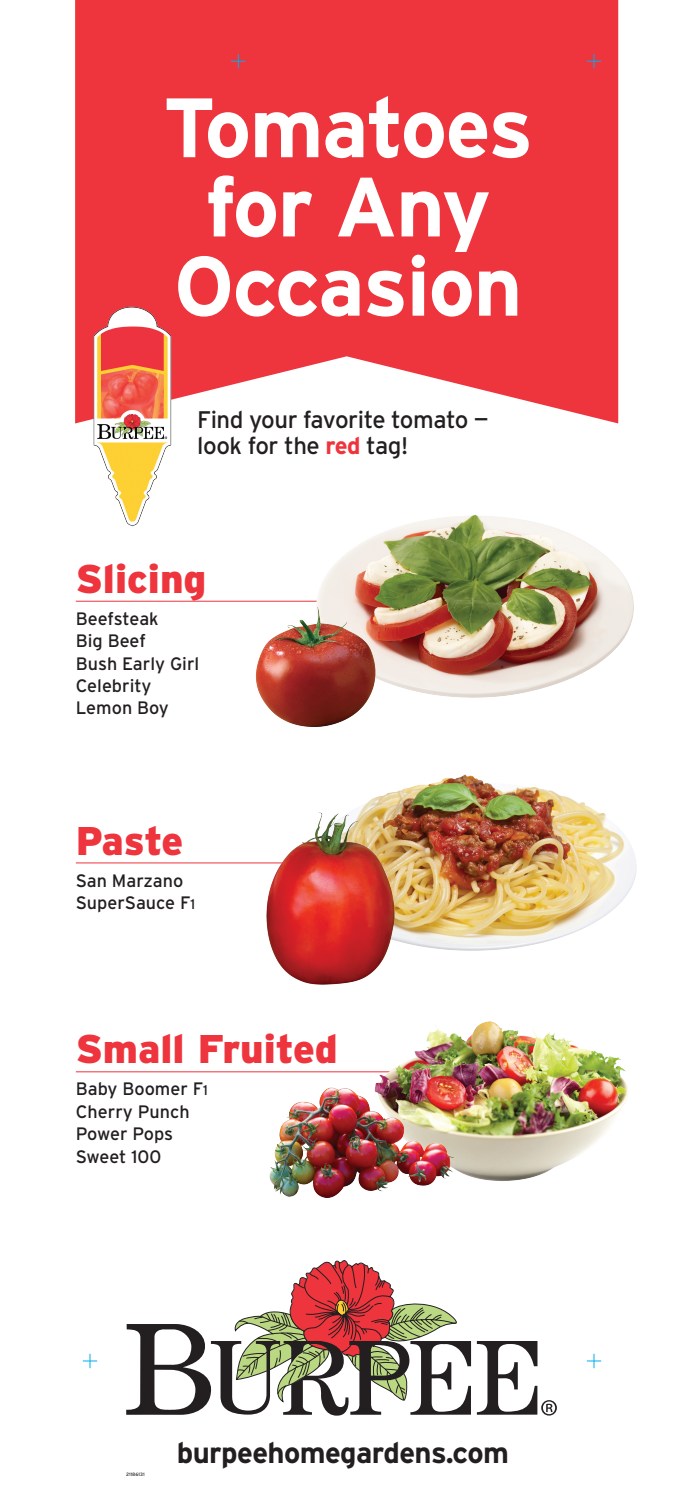
<style>
.page{position:relative;width:684px;height:1505px;background:#fff}
.page>*{position:absolute;margin:0;border:0;box-sizing:border-box;transform-origin:0 0}
.t1{font:700 84px/79.2px "Interstate";letter-spacing:-.02em;color:#fff;text-align:center}
.t2{font:900 40px "Interstate";color:#ee343d}
.t3{font:700 29.36px "Interstate";letter-spacing:-.02em;color:#231f20}
.t4{font:24px/25.6px "Interstate";letter-spacing:-.02em;color:#231f20}
.t5{font:18px/22.4px "Interstate";color:#231f20}
.t6{font:4.8px "Interstate";color:#231f20}
.s1{font-weight:700;color:#ee343d}
.s2{font-size:14px}
</style>
<div class="page">
<svg style="left:75px;top:0;width:543px;height:423px;fill:#ee343d"></svg>
<svg style="left:126px;top:1260px;width:345px;height:156px"></svg>
<svg style="left:477px;top:1341px;width:80px;height:74px"></svg>
<hr style="left:76px;top:601px;width:343px;height:1px;background:#ee343d">
<hr style="left:76px;top:862px;width:343px;height:1px;background:#ee343d">
<hr style="left:76px;top:1071px;width:343px;height:1px;background:#ee343d">
<img style="left:396px;top:1021px;width:233px;height:160px">
<img style="left:319px;top:775px;width:318px;height:175px">
<img style="left:294px;top:514px;width:340px;height:184px">
<img style="left:247px;top:601px;width:137px;height:126px">
<img style="left:266px;top:813px;width:128px;height:172px">
<img style="left:87px;top:303px;width:93px;height:222px">
<img style="left:258px;top:1067px;width:205px;height:131px">
<svg style="left:231px;top:54px;width:15px;height:14px"></svg>
<svg style="left:587px;top:54px;width:14px;height:14px"></svg>
<svg style="left:587px;top:1354px;width:14px;height:14px"></svg>
<svg style="left:83px;top:1354px;width:14px;height:14px"></svg>
<h1 class="t1" style="left:163px;top:87px;width:372px">Tomatoes for Any<br>Occasion</h1>
<h3 class="t4" style="left:197px;top:406px;width:293px">Find your favorite tomato — look for the <span class="s1">red</span> tag!</h3>
<h2 class="t2" style="left:76px;top:554px;width:132px">Slicing</h2>
<p class="t5" style="left:76px;top:607px;width:125px">Beefsteak<br>Big Beef<br>Bush Early Girl<br>Celebrity<br>Lemon Boy</p>
<h2 class="t2" style="left:76px;top:816px;width:109px">Paste</h2>
<p class="t5" style="left:76px;top:869px;width:121px">San Marzano<br>SuperSauce F<span class="s2">1</span></p>
<h2 class="t2" style="left:76px;top:1025px;width:263px">Small Fruited</h2>
<p class="t5" style="left:76px;top:1078px;width:134px">Baby Boomer F<span class="s2">1<br></span>Cherry Punch<br>Power Pops<br>Sweet 100</p>
<p class="t6" style="left:126px;top:1472px;width:20px">21186131</p>
<h3 class="t3" style="left:177px;top:1435px;width:334px">burpeehomegardens.com</h3>
</div>
